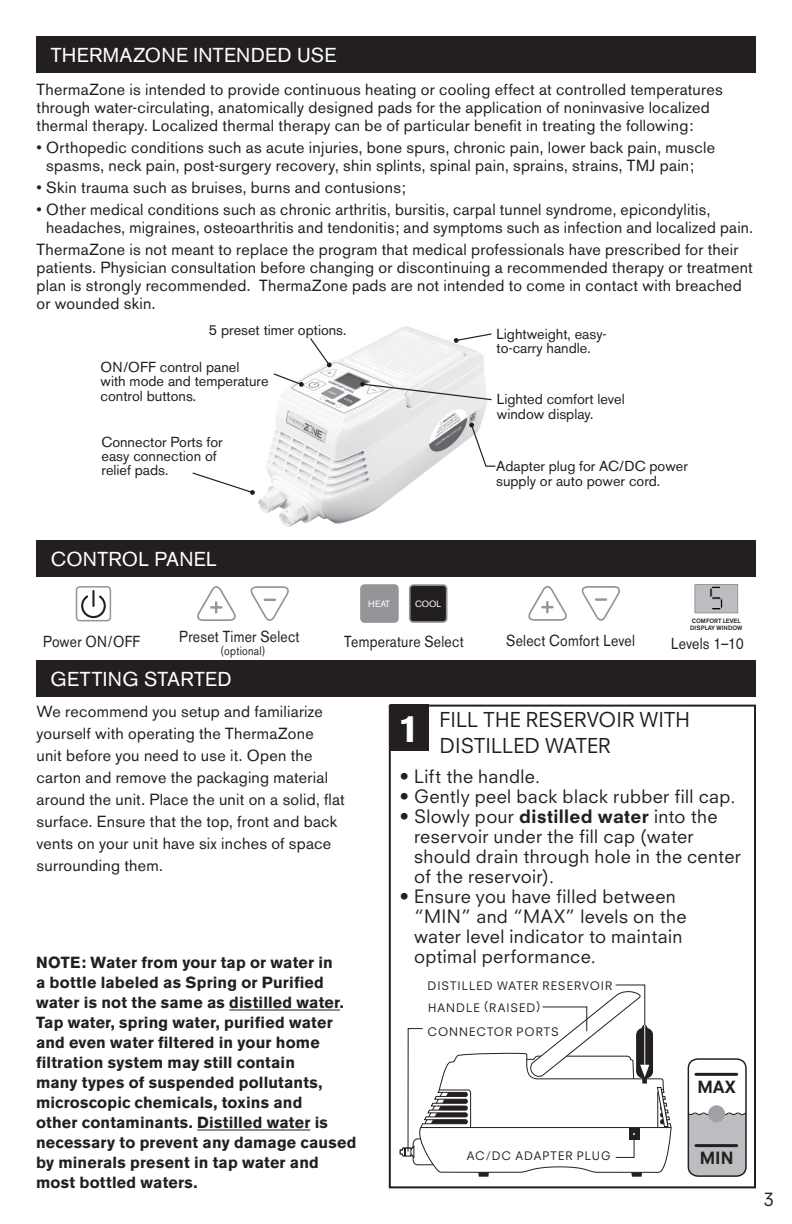
<style>
.page{position:relative;width:792px;height:1224px;background:#fff}
.page>*{position:absolute;margin:0;border:0;box-sizing:border-box;transform-origin:0 0}
.t1{font:700 38px "Akzidenz Grotesk BE";color:#fff}
.t2{font:20px "Akzidenz Grotesk BE";letter-spacing:.015em;color:#fff}
.t3{font:20px "Neuzeit S";letter-spacing:-.015em;color:#231f20}
.t4{font:18px/20px "Neuzeit S";letter-spacing:.02em;color:#231f20}
.t5{font:800 16.4px "Neuzeit S";color:#231f20}
.t6{font:16px/18px "Akzidenz Grotesk BE";letter-spacing:.015em;color:#231f20}
.t7{font:700 16px/20px "Akzidenz Grotesk BE";letter-spacing:.01em;color:#231f20}
.t8{font:15.8px "Akzidenz Grotesk BE";letter-spacing:.02em;color:#231f20;scale:.88 1}
.t9{font:14.4px/14.4px "Akzidenz Grotesk BE";color:#231f20}
.t10{font:12px "Akzidenz Grotesk BE";letter-spacing:.025em;color:#231f20;scale:.88 1}
.t11{font:11.4px "Neuzeit S";letter-spacing:.08em;color:#231f20}
.t12{font:9px "Akzidenz Grotesk BE";color:#fff}
.t13{font:500 6.2px/7.4px "Akzidenz Grotesk BE";letter-spacing:-.02em;color:#231f20}
.s1{font-weight:800}
</style>
<div class="page">
<img style="left:258px;top:326px;width:229px;height:201px">
<div style="left:37px;top:36px;width:719px;height:37px;background:#231f20"></div>
<div style="left:37px;top:540px;width:719px;height:37px;background:#231f20"></div>
<div style="left:36px;top:660px;width:720px;height:37px;background:#231f20"></div>
<hr style="left:229px;top:1010px;width:111px;height:1px;background:#231f20">
<hr style="left:197px;top:1130px;width:113px;height:1px;background:#231f20">
<div style="left:389px;top:705px;width:367px;height:483px;border:2px solid #231f20"></div>
<div style="left:390px;top:705px;width:38px;height:46px;background:#231f20"></div>
<svg style="left:400px;top:984px;width:271px;height:193px"></svg>
<svg style="left:469px;top:423px;width:27px;height:44px"></svg>
<svg style="left:360px;top:382px;width:132px;height:19px"></svg>
<svg style="left:454px;top:333px;width:38px;height:10px"></svg>
<svg style="left:272px;top:337px;width:60px;height:50px"></svg>
<svg style="left:192px;top:472px;width:63px;height:23px"></svg>
<div style="left:76px;top:586px;width:35px;height:35px;border:2px solid #939598;border-radius:3px"></div>
<svg style="left:80px;top:595px;width:27px;height:24px"></svg>
<hr style="left:92px;top:591px;width:3px;height:15px;background:#231f20">
<div style="left:695px;top:584px;width:43px;height:29px;background:#bcbdc0;border:1px solid #939598"></div>
<svg style="left:197px;top:586px;width:39px;height:35px"></svg>
<svg style="left:250px;top:586px;width:39px;height:35px"></svg>
<div style="left:410px;top:585px;width:37px;height:37px;background:#231f20;border-radius:4px"></div>
<div style="left:409px;top:584px;width:39px;height:39px;border:2px solid #939598;border-radius:4px"></div>
<div style="left:361px;top:585px;width:37px;height:37px;background:#939598;border-radius:4px"></div>
<div style="left:360px;top:584px;width:39px;height:39px;border:2px solid #939598;border-radius:4px"></div>
<svg style="left:528px;top:585px;width:39px;height:36px"></svg>
<svg style="left:581px;top:586px;width:39px;height:35px"></svg>
<div style="left:688px;top:1112px;width:57px;height:63px;background:#bcbdc0"></div>
<div style="left:688px;top:1058px;width:59px;height:119px;border:1px solid #231f20;border-radius:9px"></div>
<hr style="left:696px;top:1073px;width:41px;height:3px;background:#231f20">
<hr style="left:696px;top:1144px;width:41px;height:3px;background:#231f20">
<div style="left:708px;top:1105px;width:17px;height:17px;background:#a1a1a5;border-radius:50%"></div>
<svg style="left:709px;top:586px;width:14px;height:24px"></svg>
<p class="t2" style="left:51px;top:43px;width:287px">THERMAZONE INTENDED USE</p>
<p class="t6" style="left:37px;top:81px;width:688px">ThermaZone is intended to provide continuous heating or cooling effect at controlled temperatures through water-circulating, anatomically designed pads for the application of noninvasive localized thermal therapy. Localized thermal therapy can be of particular benefit in treating the following:</p>
<p class="t6" style="left:46px;top:139px;width:670px;text-indent:-10px">• Orthopedic conditions such as acute injuries, bone spurs, chronic pain, lower back pain, muscle spasms, neck pain, post-surgery recovery, shin splints, spinal pain, sprains, strains, TMJ pain;</p>
<p class="t6" style="left:37px;top:179px;width:371px">• Skin trauma such as bruises, burns and contusions;</p>
<p class="t6" style="left:46px;top:201px;width:708px;text-indent:-10px">• Other medical conditions such as chronic arthritis, bursitis, carpal tunnel syndrome, epicondylitis, headaches, migraines, osteoarthritis and tendonitis; and symptoms such as infection and localized pain.</p>
<p class="t6" style="left:37px;top:241px;width:718px">ThermaZone is not meant to replace the program that medical professionals have prescribed for their patients. Physician consultation before changing or discontinuing a recommended therapy or treatment plan is strongly recommended. ThermaZone pads are not intended to come in contact with breached or wounded skin.</p>
<p class="t9" style="left:209px;top:323px;width:139px">5 preset timer options.</p>
<p class="t9" style="left:496px;top:327px;width:112px">Lightweight, easy&shy;to-carry handle.</p>
<p class="t9" style="left:101px;top:360px;width:170px">ON/OFF control panel<br>with mode and temperature control buttons.</p>
<p class="t9" style="left:497px;top:392px;width:129px">Lighted comfort level window display.</p>
<p class="t9" style="left:102px;top:434px;width:123px">Connector Ports for easy connection of relief pads.</p>
<p class="t9" style="left:496px;top:459px;width:193px">Adapter plug for AC/DC power supply or auto power cord.</p>
<p class="t2" style="left:51px;top:547px;width:167px">CONTROL PANEL</p>
<p class="t8" style="left:43px;top:632px;width:112px">Power ON/OFF</p>
<p class="t8" style="left:179px;top:627px;width:138px">Preset Timer Select</p>
<p class="t10" style="left:221px;top:644px;width:53px">(optional)</p>
<p class="t2" style="left:51px;top:667px;width:182px">GETTING STARTED</p>
<p class="t12" style="left:368px;top:598px;width:23px">HEAT</p>
<p class="t12" style="left:415px;top:598px;width:28px">COOL</p>
<p class="t8" style="left:344px;top:632px;width:137px">Temperature Select</p>
<p class="t8" style="left:506px;top:631px;width:148px">Select Comfort Level</p>
<p class="t8" style="left:671px;top:634px;width:84px">Levels 1–10</p>
<p class="t13" style="left:690px;top:617px;width:54px">COMFORT LEVEL<br>DIS PLAY WIN DOW</p>
<p class="t6" style="left:37px;top:700px;width:310px;line-height:22px">We recommend you setup and familiarize yourself with operating the ThermaZone<br>unit before you need to use it. Open the carton and remove the packaging material around the unit. Place the unit on a solid, flat surface. Ensure that the top, front and back vents on your unit have six inches of space surrounding them.</p>
<p class="t7" style="left:36px;top:953px;width:322px">NOTE: Water from your tap or water in<br>a bottle labeled as Spring or Purified water is not the same as distilled water.<br>Tap water, spring water, purified water and even water filtered in your home filtration system may still contain<br>many types of suspended pollutants, microscopic chemicals, toxins and<br>other contaminants. Distilled water is necessary to prevent any damage caused by minerals present in tap water and most bottled waters.</p>
<p class="t3" style="left:440px;top:707px;width:58px">Fill the</p>
<p class="t3" style="left:526px;top:707px;width:13px">reser</p>
<p class="t3" style="left:587px;top:707px;width:25px">voir</p>
<p class="t3" style="left:639px;top:707px;width:30px">with</p>
<p class="t3" style="left:440px;top:734px;width:12px">distilled</p>
<p class="t3" style="left:545px;top:734px;width:32px">water</p>
<h1 class="t1" style="left:398px;top:707px;width:23px">1</h1>
<p class="t4" style="left:400px;top:766px;width:142px">• Lift the handle.</p>
<p class="t4" style="left:400px;top:786px;width:337px">• Gently peel back black rubber fill cap.</p>
<p class="t4" style="left:414px;top:806px;width:328px;text-indent:-14px">• Slowly pour <span class="s1">distilled water</span> into the reservoir under the fill cap (water should drain through hole in the center of the reservoir).</p>
<p class="t4" style="left:414px;top:886px;width:274px;text-indent:-14px">• Ensure you have filled between “M IN” and “MAX” levels on the water level indicator to maintain optimal performance.</p>
<p class="t11" style="left:428px;top:979px;width:18px">Distilled</p>
<p class="t11" style="left:497px;top:979px;width:20px">water</p>
<p class="t11" style="left:543px;top:979px;width:9px">reser</p>
<p class="t11" style="left:582px;top:979px;width:16px">voir</p>
<p class="t11" style="left:428px;top:1000px;width:10px">handle</p>
<p class="t11" style="left:484px;top:1000px;width:14px">(raised</p>
<p class="t11" style="left:537px;top:999px;width:5px">)</p>
<p class="t11" style="left:428px;top:1025px;width:11px">connector</p>
<p class="t11" style="left:517px;top:1025px;width:44px">PORTS</p>
<p class="t11" style="left:467px;top:1148px;width:35px">AC/dc</p>
<p class="t11" style="left:515px;top:1148px;width:97px">ADAPTER PLUG</p>
<p class="t5" style="left:697px;top:1077px;width:40px">MAX</p>
<p class="t5" style="left:700px;top:1148px;width:35px">MIN</p>
<p class="t4" style="left:764px;top:1189px;width:12px">3</p>
</div>
